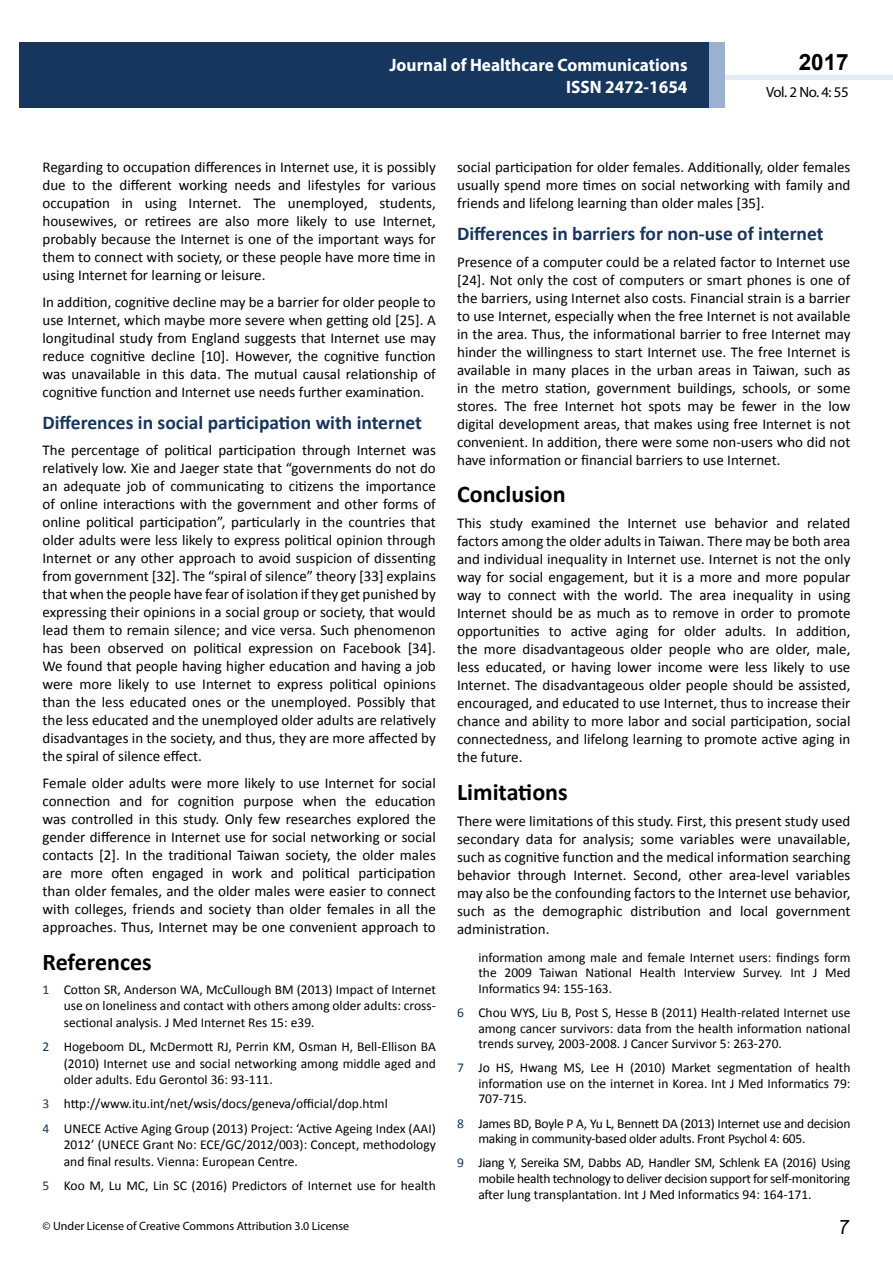
<style>
.page{position:relative;width:893px;height:1263px;background:#fff}
.page>*{position:absolute;margin:0;border:0;box-sizing:border-box;transform-origin:0 0}
.t1{font:25.5px "Tunga";color:#000}
.t2{font:700 24px "Calibri";color:#000}
.t3{font:700 22.5px "Arial";color:#000}
.t4{font:700 19.5px "Calibri";color:#16365d}
.t5{font:700 18px/21.6px "Myriad Pro";color:#fff;text-align:right;scale:.96 1}
.t6{font:15px/18px "Calibri";color:#000;text-align:justify}
.t7{font:14.85px "Myriad Pro";letter-spacing:-.03em;color:#000}
.t8{font:13.5px/15.6px "Calibri";color:#000;text-align:justify}
.t9{font:13.5px/15.6px "Calibri";letter-spacing:-.02em;color:#000}
.t10{font:12px "Myriad Pro";color:#000}
.s1{color:#16365d}
</style>
<div class="page">
<hr style="left:725px;top:75px;width:168px;height:4px;background:#e4ebf2">
<div style="left:19px;top:42px;width:690px;height:66px;background:#16365d"></div>
<div style="left:709px;top:42px;width:16px;height:66px;background:#9bb1cf"></div>
<p class="t5" style="left:389px;top:54px;width:312px">Journal of Healthcare Communications<br>ISSN 2472-1654</p>
<p class="t5" style="left:517px;top:53px;width:198px">ARCHIVOS DE MEDICINA<br>ISSN 1698-9 65</p>
<h3 class="t3" style="left:799px;top:47px;width:52px">2017</h3>
<p class="t7" style="left:766px;top:83px;width:84px">Vol. 2 No. 4: 55</p>
<p class="t6" style="left:43px;top:158px;width:395px">Regarding to occupation differences in Internet use, it is possibly due to the different working needs and lifestyles for various occupation in using Internet. The unemployed, students, housewives, or retirees are also more likely to use Internet, probably because the Internet is one of the important ways for them to connect with society, or these people have more time in using Internet for learning or leisure.</p>
<p class="t6" style="left:43px;top:293px;width:395px">In addition, cognitive decline may be a barrier for older people to use Internet, which maybe more severe when getting old [25]. A longitudinal study from England suggests that Internet use may reduce cognitive decline [10]. However, the cognitive function was unavailable in this data. The mutual causal relationship of cognitive function and Internet use needs further examination.</p>
<h3 class="t4" style="left:43px;top:410px;width:381px">Differences in social participation with internet</h3>
<p class="t6" style="left:43px;top:441px;width:395px">The percentage of political participation through Internet was relatively low. Xie and Jaeger state that “governments do not do an adequate job of communicating to citizens the importance of online interactions with the government and other forms of online political participation”, particularly in the countries that older adults were less likely to express political opinion through Internet or any other approach to avoid suspicion of dissenting from government [32]. The “spiral of silence” theory [33] explains that when the people have fear of isolation if they get punished by expressing their opinions in a social group or society, that would lead them to remain silence; and vice versa. Such phenomenon has been observed on political expression on Facebook [34].<br>We found that people having higher education and having a job were more likely to use Internet to express political opinions than the less educated ones or the unemployed. Possibly that the less educated and the unemployed older adults are relatively disadvantages in the society, and thus, they are more affected by the spiral of silence effect.</p>
<p class="t6" style="left:43px;top:774px;width:395px">Female older adults were more likely to use Internet for social connection and for cognition purpose when the education was controlled in this study. Only few researches explored the gender difference in Internet use for social networking or social contacts [2]. In the traditional Taiwan society, the older males are more often engaged in work and political participation than older females, and the older males were easier to connect with colleges, friends and society than older females in all the approaches. Thus, Internet may be one convenient approach to</p>
<h2 class="t2" style="left:43px;top:946px;width:111px">References</h2>
<p class="t8" style="left:64px;top:982px;width:374px;line-height:16.2px;text-indent:-21px"><span class="s1">1</span> Cotton SR, Anderson WA, McCullough BM (2013) Impact of Internet use on loneliness and contact with others among older adults: cross&shy;sectional analysis. J Med Internet Res 15: e39.</p>
<p class="t8" style="left:64px;top:1039px;width:374px;line-height:16.2px;text-indent:-21px"><span class="s1">2</span> Hogeboom DL, McDermott RJ, Perrin KM, Osman H, Bell-Ellison BA (2010) Internet use and social networking among middle aged and older adults. Edu Gerontol 36: 93-111.</p>
<p class="t8" style="left:43px;top:1091px;width:395px;line-height:24.8px"><span class="s1">3</span> http://www.itu.int/net/wsis/docs/geneva/official/dop.html<br><span class="s1">4</span> UNECE Active Aging Group (2013) Project: ‘Active Ageing Index (AAI)</p>
<p class="t8" style="left:64px;top:1137px;width:374px;line-height:16.2px">2012’ (UNECE Grant No: ECE/GC/2012/003): Concept, methodology and final results. Vienna: European Centre.</p>
<p class="t8" style="left:43px;top:1178px;width:395px"><span class="s1">5</span> Koo M, Lu MC, Lin SC (2016) Predictors of Internet use for health</p>
<p class="t6" style="left:457px;top:158px;width:395px">social participation for older females. Additionally, older females usually spend more times on social networking with family and friends and lifelong learning than older males [35].</p>
<h3 class="t4" style="left:457px;top:221px;width:368px">Differences in barriers for non-use of internet</h3>
<p class="t6" style="left:457px;top:253px;width:395px">Presence of a computer could be a related factor to Internet use [24]. Not only the cost of computers or smart phones is one of the barriers, using Internet also costs. Financial strain is a barrier to use Internet, especially when the free Internet is not available in the area. Thus, the informational barrier to free Internet may hinder the willingness to start Internet use. The free Internet is available in many places in the urban areas in Taiwan, such as in the metro station, government buildings, schools, or some stores. The free Internet hot spots may be fewer in the low digital development areas, that makes using free Internet is not convenient. In addition, there were some non-users who did not have information or financial barriers to use Internet.</p>
<h2 class="t2" style="left:457px;top:479px;width:110px">Conclusion</h2>
<p class="t6" style="left:457px;top:514px;width:395px">This study examined the Internet use behavior and related factors among the older adults in Taiwan. There may be both area and individual inequality in Internet use. Internet is not the only way for social engagement, but it is a more and more popular way to connect with the world. The area inequality in using Internet should be as much as to remove in order to promote opportunities to active aging for older adults. In addition, the more disadvantageous older people who are older, male, less educated, or having lower income were less likely to use Internet. The disadvantageous older people should be assisted, encouraged, and educated to use Internet, thus to increase their chance and ability to more labor and social participation, social connectedness, and lifelong learning to promote active aging in the future.</p>
<h2 class="t2" style="left:457px;top:776px;width:112px">Limitations</h2>
<p class="t6" style="left:457px;top:812px;width:395px">There were limitations of this study. First, this present study used secondary data for analysis; some variables were unavailable, such as cognitive function and the medical information searching behavior through Internet. Second, other area-level variables may also be the confounding factors to the Internet use behavior, such as the demographic distribution and local government administration.</p>
<p class="t8" style="left:478px;top:949px;width:374px">information among male and female Internet users: findings form the 2009 Taiwan National Health Interview Survey. Int J Med Informatics 94: 155-163.</p>
<p class="t8" style="left:478px;top:1005px;width:374px;text-indent:-21px"><span class="s1">6</span> Chou WYS, Liu B, Post S, Hesse B (2011) Health-related Internet use among cancer survivors: data from the health information national trends survey, 2003-2008. J Cancer Survivor 5: 263-270.</p>
<p class="t8" style="left:478px;top:1060px;width:374px;text-indent:-21px"><span class="s1">7</span> Jo HS, Hwang MS, Lee H (2010) Market segmentation of health information use on the internet in Korea. Int J Med Informatics 79:<br>707-715.</p>
<p class="t9" style="left:478px;top:1115px;width:374px;text-indent:-21px"><span class="s1">8</span> James BD, Boyle P A, Yu L, Bennett DA (2013) Internet use and decision making in community-based older adults. Front Psychol 4: 605.</p>
<p class="t8" style="left:478px;top:1155px;width:373px;text-indent:-21px"><span class="s1">9</span> Jiang Y, Sereika SM, Dabbs AD, Handler SM, Schlenk EA (2016) Using mobile health technology to deliver decision support for self-monitoring after lung transplantation. Int J Med Informatics 94: 164-171.</p>
<p class="t10" style="left:42px;top:1218px;width:308px">© Under License of Creative Commons Attribution 3.0 License</p>
<h1 class="t1" style="left:839px;top:1210px;width:11px">7</h1>
</div>
